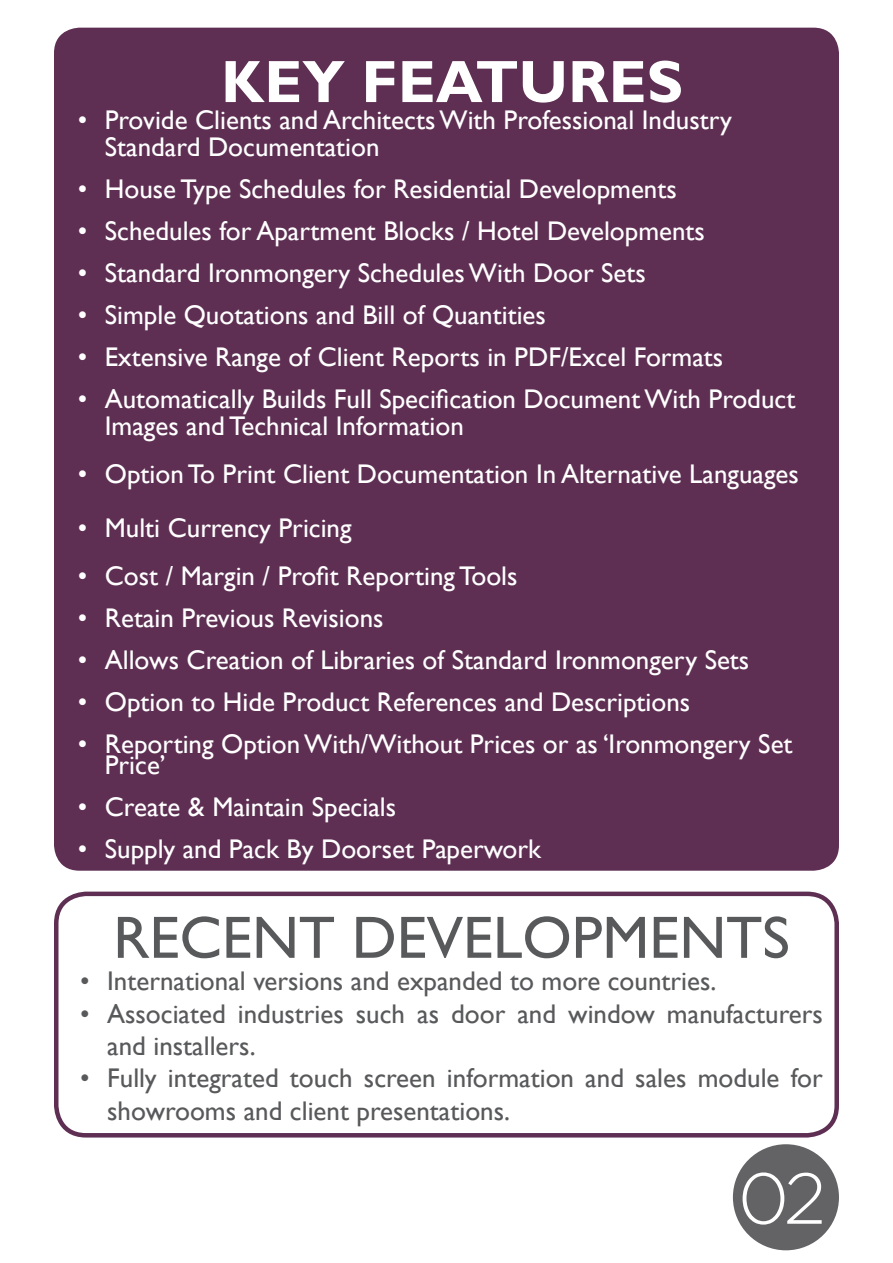
<style>
.page{position:relative;width:893px;height:1263px;background:#fff}
.page>*{position:absolute;margin:0;border:0;box-sizing:border-box;transform-origin:0 0}
.t1{font:300 72px "Regencie";color:#fff}
.t2{font:60px "Gill Sans";color:#58595b}
.t3{font:700 60px "Gill Sans";color:#fff}
.t4{font:27px/27px "Gill Sans";color:#fff}
.t5{font:27px/32.4px "Gill Sans";color:#58595b}
</style>
<div class="page">
<div style="left:54px;top:28px;width:785px;height:843px;background:#5e2f53;border-radius:26px"></div>
<div style="left:733px;top:1144px;width:106px;height:106px;background:#636366;border-radius:50%"></div>
<div style="left:54px;top:891px;width:785px;height:246px;border:4px solid #5e2f53;border-radius:30px"></div>
<p class="t3" style="left:221px;top:46px;width:463px">KEY FEATURES</p>
<p class="t4" style="left:105px;top:107px;width:629px;text-indent:-27px">• Provide Clients and Architects With Professional Industry<br>Standard Documentation</p>
<p class="t4" style="left:78px;top:176px;width:600px">• House Type Schedules for Residential Developments</p>
<p class="t4" style="left:78px;top:218px;width:629px">• Schedules for Apartment Blocks / Hotel Developments</p>
<p class="t4" style="left:78px;top:260px;width:570px">• Standard Ironmongery Schedules With Door Sets</p>
<p class="t4" style="left:78px;top:302px;width:470px">• Simple Quotations and Bill of Quantities</p>
<p class="t4" style="left:78px;top:344px;width:647px">• Extensive Range of Client Reports in PDF/Excel Formats</p>
<p class="t4" style="left:105px;top:386px;width:692px;text-indent:-27px">• Automatically Builds Full Specification Document With Product<br>Images and Technical Information</p>
<p class="t4" style="left:78px;top:461px;width:723px">• Option To Print Client Documentation In Alternative Languages</p>
<p class="t4" style="left:78px;top:515px;width:275px">• Multi Currency Pricing</p>
<p class="t4" style="left:78px;top:563px;width:441px">• Cost / Margin / Profit Reporting Tools</p>
<p class="t4" style="left:78px;top:605px;width:307px">• Retain Previous Revisions</p>
<p class="t4" style="left:78px;top:647px;width:673px">• Allows Creation of Libraries of Standard Ironmongery Sets</p>
<p class="t4" style="left:78px;top:689px;width:614px">• Option to Hide Product References and Descriptions</p>
<p class="t4" style="left:105px;top:734px;width:689px;line-height:21px;text-indent:-27px">• Reporting Option With/Without Prices or as ‘Ironmongery Set<br>Price’</p>
<p class="t4" style="left:78px;top:794px;width:320px">• Create &amp; Maintain Specials</p>
<p class="t4" style="left:78px;top:836px;width:465px">• Supply and Pack By Doorset Paperwork</p>
<p class="t2" style="left:113px;top:903px;width:678px">RECENT DEVELOPMENTS</p>
<p class="t5" style="left:80px;top:965px;width:638px">• International versions and expanded to more countries.</p>
<p class="t5" style="left:107px;top:998px;width:717px;text-indent:-27px">• Associated industries such as door and window manufacturers and installers.</p>
<p class="t5" style="left:107px;top:1063px;width:717px;text-indent:-27px">• Fully integrated touch screen information and sales module for showrooms and client presentations.</p>
<p class="t1" style="left:739px;top:1152px;width:87px">02</p>
</div>
